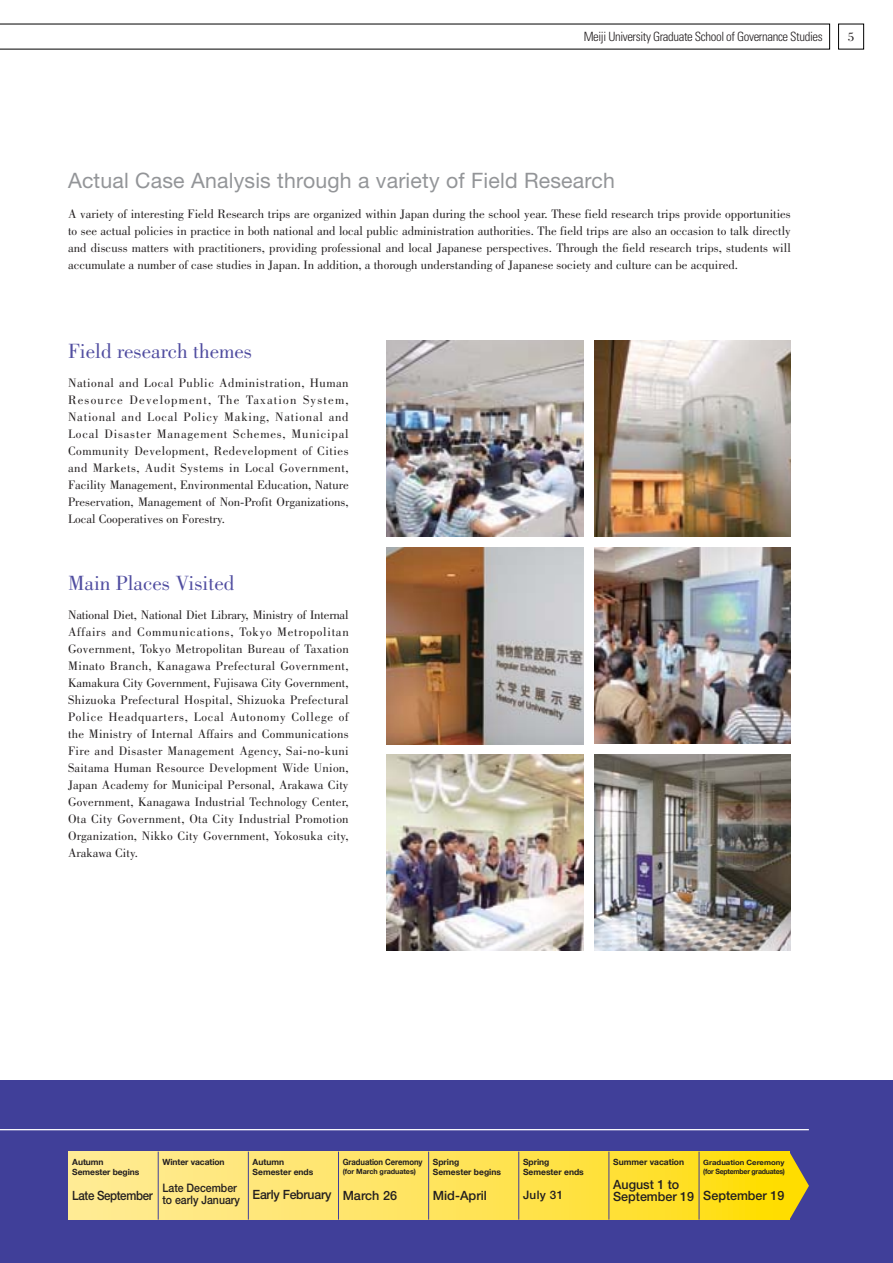
<style>
.page{position:relative;width:893px;height:1263px;background:#fff}
.page>*{position:absolute;margin:0;border:0;box-sizing:border-box;transform-origin:0 0}
.t1{font:21.3px "Helvetica Neue";letter-spacing:.01em;color:#939598}
.t2{font:21.3px "Bodoni";color:#504da0}
.t3{font:12.75px/17px "Bodoni";color:#231f20;text-align:justify}
.t4{font:300 condensed 12.75px "Univers";letter-spacing:-.03em;color:#231f20}
.t5{font:500 12.75px/11.7px "Helvetica Neue LT Std";color:#231f20}
.t6{font:500 12.75px "Helvetica Neue LT Std";letter-spacing:-.03em;color:#231f20;scale:.9 1}
.t7{font:500 12.75px "Helvetica Neue LT Std";letter-spacing:-.02em;color:#231f20;scale:.96 1}
.t8{font:500 11.7px/11.7px "Helvetica Neue LT Std";color:#231f20;scale:.9 1}
.t9{font:500 11.7px "Helvetica Neue LT Std";color:#231f20}
.t10{font:700 8.55px/9.6px "Helvetica Neue";color:#231f20}
.t11{font:700 8.55px "Helvetica Neue";color:#231f20;scale:.91 1}
.t12{font:700 7.2px/9.6px "Helvetica Neue";letter-spacing:-.035em;color:#231f20;scale:1.07 1}
.t13{font:700 7.2px "Helvetica Neue";letter-spacing:-.01em;color:#231f20}
</style>
<div class="page">
<div style="left:0;top:1080px;width:893px;height:183px;background:#403f99"></div>
<svg style="left:0;top:24px;width:864px;height:26px"></svg>
<hr style="left:0;top:1129px;width:809px;height:1px;background:#fff">
<img style="left:595px;top:548px;width:196px;height:196px">
<img style="left:387px;top:754px;width:196px;height:196px">
<img style="left:595px;top:754px;width:196px;height:196px">
<img style="left:387px;top:340px;width:196px;height:196px">
<img style="left:387px;top:548px;width:196px;height:196px">
<img style="left:595px;top:340px;width:196px;height:196px">
<svg style="left:68px;top:1151px;width:721px;height:68px;background:#fee358"></svg>
<hr style="left:158px;top:1151px;width:1px;height:68px;background:#403f99">
<hr style="left:248px;top:1151px;width:1px;height:68px;background:#403f99">
<hr style="left:338px;top:1151px;width:1px;height:68px;background:#403f99">
<hr style="left:428px;top:1151px;width:1px;height:68px;background:#403f99">
<hr style="left:518px;top:1151px;width:1px;height:68px;background:#403f99">
<hr style="left:609px;top:1151px;width:1px;height:68px;background:#403f99">
<hr style="left:699px;top:1151px;width:1px;height:68px;background:#403f99">
<svg style="left:789px;top:1151px;width:20px;height:69px"></svg>
<p class="t4" style="left:584px;top:32px;width:240px">Meiji University Graduate School of Governance Studies</p>
<p class="t3" style="left:848px;top:29px;width:8px">5</p>
<h1 class="t1" style="left:68px;top:173px;width:548px">Actual Case Analysis through a variety of Field Research</h1>
<p class="t3" style="left:68px;top:206px;width:724px">A variety of interesting Field Research trips are organized within Japan during the school year. These field research trips provide opportunities to see actual policies in practice in both national and local public administration authorities. The field trips are also an occasion to talk directly and discuss matters with practitioners, providing professional and local Japanese perspectives. Through the field research trips, students will accumulate a number of case studies in Japan. In addition, a thorough understanding of Japanese society and culture can be acquired.</p>
<h1 class="t2" style="left:68px;top:343px;width:186px">Field research themes</h1>
<p class="t3" style="left:68px;top:375px;width:282px">National and Local Public Administration, Human Resource Development, The Taxation System, National and Local Policy Making, National and Local Disaster Management Schemes, Municipal Community Development, Redevelopment of Cities and Markets, Audit Systems in Local Government, Facility Management, Environmental Education, Nature Preservation, Management of Non-Profit Organizations, Local Cooperatives on Forestry.</p>
<h1 class="t2" style="left:68px;top:575px;width:168px">Main Places Visited</h1>
<p class="t3" style="left:68px;top:607px;width:282px">National Diet, National Diet Library, Ministry of Internal Affairs and Communications, Tokyo Metropolitan Government, Tokyo Metropolitan Bureau of Taxation Minato Branch, Kanagawa Prefectural Government, Kamakura City Government, Fujisawa City Government, Shizuoka Prefectural Hospital, Shizuoka Prefectural Police Headquarters, Local Autonomy College of the Ministry of Internal Affairs and Communications Fire and Disaster Management Agency, Sai-no-kuni Saitama Human Resource Development Wide Union, Japan Academy for Municipal Personal, Arakawa City Government, Kanagawa Industrial Technology Center, Ota City Government, Ota City Industrial Promotion Organization, Nikko City Government, Yokosuka city, Arakawa City.</p>
<p class="t10" style="left:72px;top:1157px;width:69px">Autumn<br>Semester begins</p>
<p class="t6" style="left:72px;top:1190px;width:91px">Late September</p>
<p class="t10" style="left:162px;top:1157px;width:64px">Winter vacation</p>
<p class="t8" style="left:162px;top:1184px;width:88px">Late December to early January</p>
<p class="t10" style="left:253px;top:1157px;width:62px">Autumn<br>Semester ends</p>
<p class="t7" style="left:253px;top:1188px;width:84px">Early February</p>
<p class="t11" style="left:343px;top:1157px;width:89px">Graduation Ceremony</p>
<p class="t13" style="left:343px;top:1167px;width:75px">(for March graduates)</p>
<p class="t5" style="left:343px;top:1191px;width:56px">March 26</p>
<p class="t10" style="left:433px;top:1157px;width:70px">Spring<br>Semester begins</p>
<p class="t5" style="left:433px;top:1191px;width:56px">Mid-April</p>
<p class="t10" style="left:523px;top:1157px;width:62px">Spring<br>Semester ends</p>
<p class="t9" style="left:523px;top:1189px;width:42px">July 31</p>
<p class="t10" style="left:613px;top:1157px;width:73px">Summer vacation</p>
<p class="t5" style="left:613px;top:1180px;width:83px">August 1 to<br>September 19</p>
<p class="t12" style="left:703px;top:1157px;width:78px">Graduation Ceremony (for September graduates)</p>
<p class="t5" style="left:703px;top:1191px;width:83px">September 19</p>
</div>
